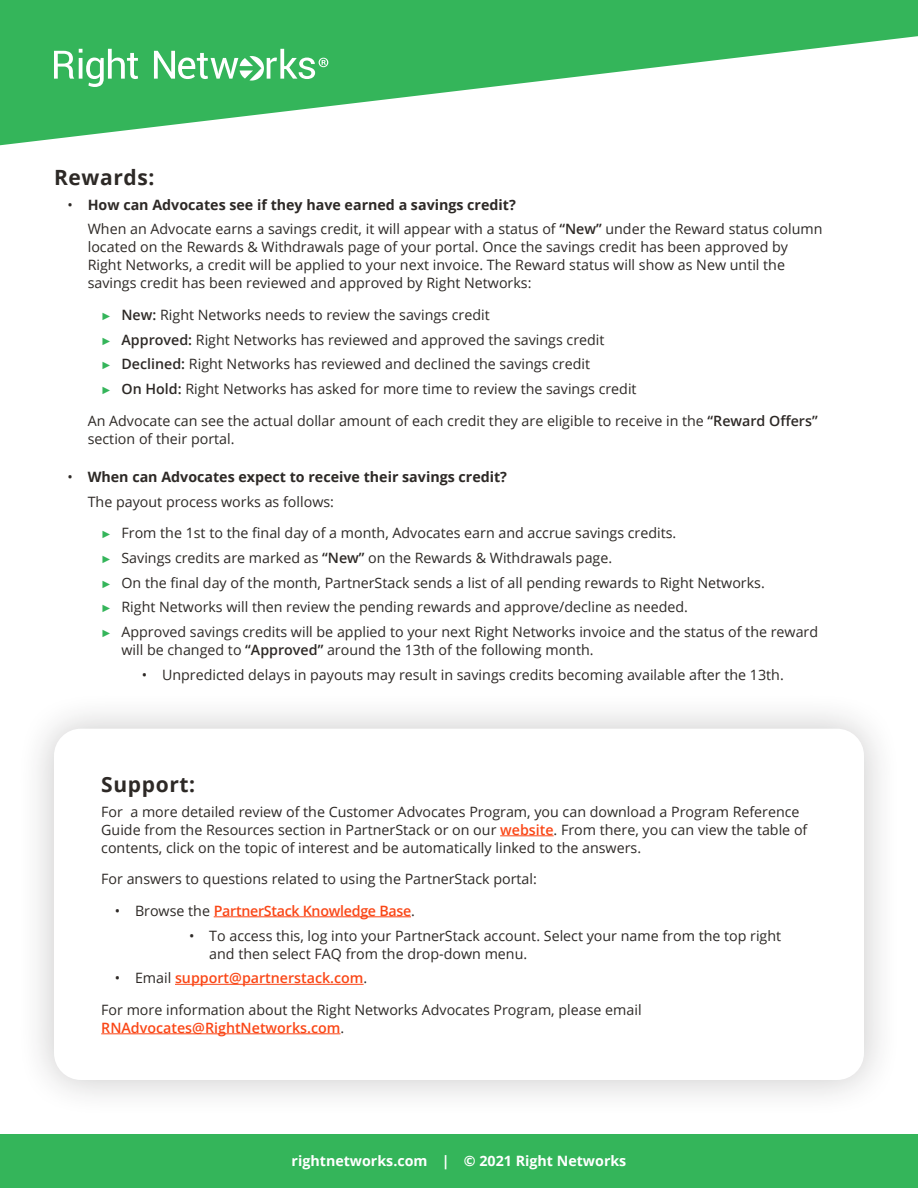
<style>
.page{position:relative;width:918px;height:1188px;background:#fff}
.page>*{position:absolute;margin:0;border:0;box-sizing:border-box;transform-origin:0 0}
.SH2{font:700 21px "Open Sans";letter-spacing:.03em;color:#2d2926}
.Body_Basic_0_3125_Ta{font:14.25px/18px "Open Sans";color:#2d2926}
.Body_Basic{font:14.25px/18px "Open Sans";color:#2d2926}
.t1{font:700 14.25px "Open Sans";color:#2d2926}
.t2{font:700 14.25px "Open Sans";color:#fff}
.t3{font:600 14.25px "Open Sans";letter-spacing:-.02em;color:#fa4616}
.t4{font:600 14.25px "Open Sans";color:#fa4616}
.s1{font-weight:400}
.s2{font-weight:600}
.s3{font-family:"Arial";font-size:10.5px;color:#34b55a}
.s4{font-weight:600;color:#fa4616}
.s5{font-weight:400;color:#2d2926}
</style>
<div class="page">
<svg style="left:0;top:0;width:918px;height:146px;fill:#34b55a"></svg>
<svg style="left:54px;top:49px;width:84px;height:38px"></svg>
<svg style="left:154px;top:49px;width:174px;height:32px"></svg>
<div style="left:16px;top:691px;width:886px;height:427px;background:#231f20;opacity:.25"></div>
<div style="left:54px;top:729px;width:810px;height:351px;background:#fff;border-radius:27px"></div>
<div style="left:0;top:1134px;width:918px;height:54px;background:#34b55a"></div>
<hr style="left:500px;top:835px;width:54px;height:1px;background:#fa4616">
<hr style="left:214px;top:916px;width:197px;height:1px;background:#fa4616">
<hr style="left:175px;top:984px;width:189px;height:1px;background:#fa4616">
<hr style="left:101px;top:1033px;width:240px;height:1px;background:#fa4616">
<p class="SH2" style="left:54px;top:162px;width:102px">Rewards:</p>
<p class="t1" style="left:68px;top:194px;width:450px"><span class="s1">•</span> How can Advocates see if they have earned a savings credit?</p>
<p class="Body_Basic_0_3125_Ta" style="left:88px;top:220px;width:736px">When an Advocate earns a savings credit, it will appear with a status of <span class="s2">“New”</span> under the Reward status column located on the Rewards &amp; Withdrawals page of your portal. Once the savings credit has been approved by Right Networks, a credit will be applied to your next invoice. The Reward status will show as New until the savings credit has been reviewed and approved by Right Networks:</p>
<p class="Body_Basic_0_3125_Ta" style="left:101px;top:305px;width:390px"><span class="s3">►</span> <span class="s2">New:</span> Right Networks needs to review the savings credit</p>
<p class="Body_Basic_0_3125_Ta" style="left:101px;top:330px;width:505px"><span class="s3">►</span> <span class="s2">Approved:</span> Right Networks has reviewed and approved the savings credit</p>
<p class="Body_Basic_0_3125_Ta" style="left:101px;top:355px;width:490px"><span class="s3">►</span> <span class="s2">Declined:</span> Right Networks has reviewed and declined the savings credit</p>
<p class="Body_Basic_0_3125_Ta" style="left:101px;top:380px;width:537px"><span class="s3">►</span> <span class="s2">On Hold:</span> Right Networks has asked for more time to review the savings credit</p>
<p class="Body_Basic_0_3125_Ta" style="left:88px;top:411px;width:731px">An Advocate can see the actual dollar amount of each credit they are eligible to receive in the <span class="s2">“Reward Offers” </span>section of their portal.</p>
<p class="t1" style="left:68px;top:467px;width:441px"><span class="s1">•</span> When can Advocates expect to receive their savings credit?</p>
<p class="Body_Basic_0_3125_Ta" style="left:88px;top:492px;width:248px">The payout process works as follows:</p>
<p class="Body_Basic_0_3125_Ta" style="left:101px;top:524px;width:577px"><span class="s3">►</span> From the 1st to the final day of a month, Advocates earn and accrue savings credits.</p>
<p class="Body_Basic_0_3125_Ta" style="left:101px;top:548px;width:512px"><span class="s3">►</span> Savings credits are marked as <span class="s2">“New”</span> on the Rewards &amp; Withdrawals page.</p>
<p class="Body_Basic_0_3125_Ta" style="left:101px;top:573px;width:665px"><span class="s3">►</span> On the final day of the month, PartnerStack sends a list of all pending rewards to Right Networks.</p>
<p class="Body_Basic_0_3125_Ta" style="left:101px;top:598px;width:588px"><span class="s3">►</span> Right Networks will then review the pending rewards and approve/decline as needed.</p>
<p class="Body_Basic_0_3125_Ta" style="left:122px;top:623px;width:698px;text-indent:-20px"><span class="s3">►</span> Approved savings credits will be applied to your next Right Networks invoice and the status of the reward will be changed to <span class="s2">“Approved”</span> around the 13th of the following month.</p>
<p class="Body_Basic_0_3125_Ta" style="left:142px;top:665px;width:644px">• Unpredicted delays in payouts may result in savings credits becoming available after the 13th.</p>
<p class="SH2" style="left:101px;top:770px;width:95px">Support:</p>
<p class="Body_Basic" style="left:101px;top:802px;width:708px">For a more detailed review of the Customer Advocates Program, you can download a Program Reference<br>Guide from the Resources section in PartnerStack or on our <span class="s4">website</span>. From there, you can view the table of contents, click on the topic of interest and be automatically linked to the answers.</p>
<p class="Body_Basic" style="left:101px;top:870px;width:437px">For answers to questions related to using the PartnerStack portal:</p>
<p class="t3" style="left:115px;top:901px;width:302px"><span class="s5">• Browse the</span> PartnerStack Knowledge Base<span class="s5">.</span></p>
<p class="Body_Basic_0_3125_Ta" style="left:209px;top:926px;width:573px;text-indent:-20px">• To access this, log into your PartnerStack account. Select your name from the top right and then select FAQ from the drop-down menu.</p>
<p class="t4" style="left:115px;top:968px;width:254px"><span class="s5">• Email</span> support@partnerstack.com<span class="s5">.</span></p>
<p class="Body_Basic" style="left:101px;top:1000px;width:542px">For more information about the Right Networks Advocates Program, please email<br><span class="s4">RNAdvocates@RightNetworks.com</span>.</p>
<p class="t2" style="left:292px;top:1151px;width:336px">rightnetworks.com | © 2021 Right Networks</p>
</div>
